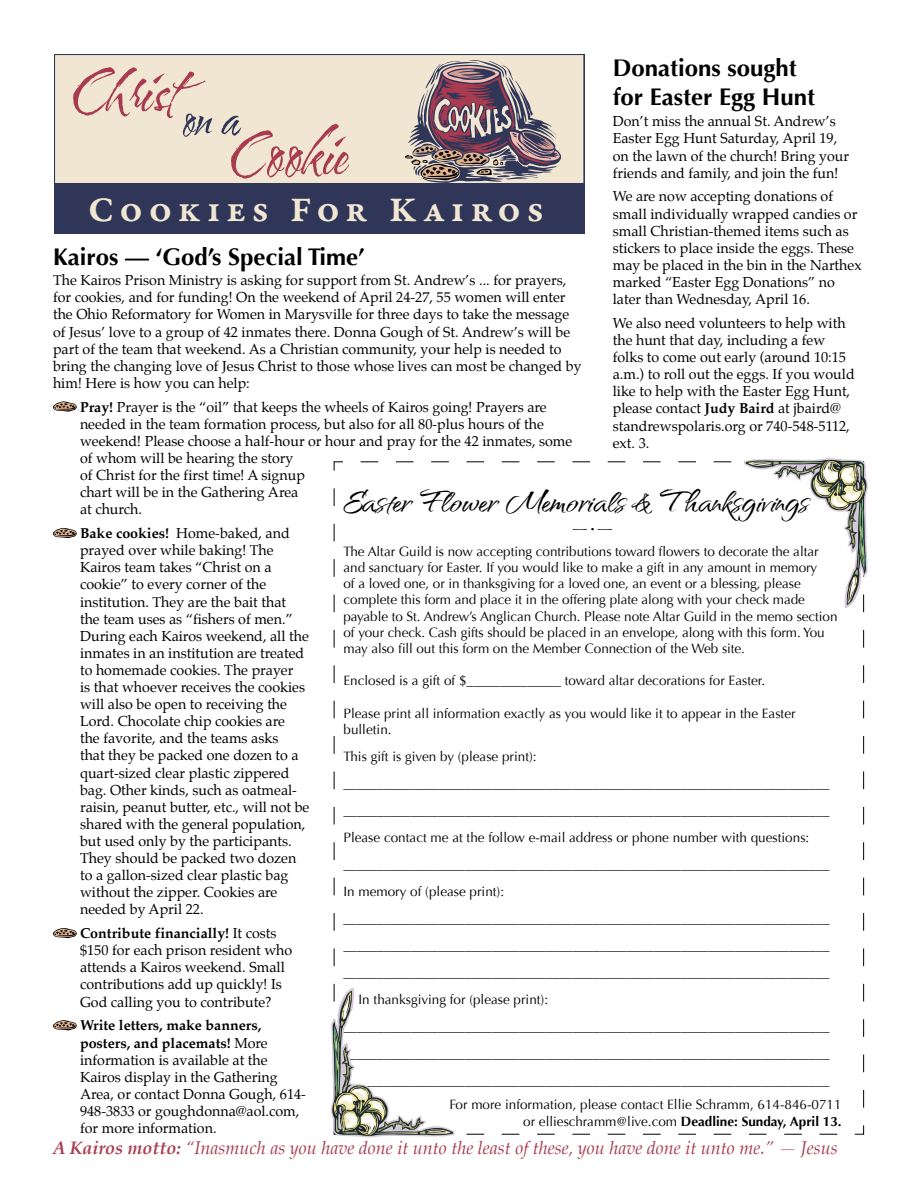
<style>
.page{position:relative;width:918px;height:1188px;background:#fff}
.page>*{position:absolute;margin:0;border:0;box-sizing:border-box;transform-origin:0 0}
.t1{font:42px "Qwitcher Bychen";letter-spacing:-.005em;color:#000}
.t2{font:36.9px "Garamond Premr Pro Smbd Capt";letter-spacing:.145em;color:#f0e6d2}
.t3{font:700 24px/28.8px "Optima";color:#000}
.t4{font:italic 18px "Palatino";color:#a93b4f}
.t5{font:15px "Galahad Std";color:#000}
.t6{font:14.25px/17.1px "Palatino";color:#000}
.t7{font:13.5px/16.2px "Optima";letter-spacing:-.005em;color:#000}
.s1{font-weight:700}
.s2{font-size:29.4px;color:#303657}
.s3{color:#303657}
</style>
<div class="page">
<svg style="left:53px;top:401px;width:24px;height:11px"></svg>
<svg style="left:53px;top:528px;width:24px;height:10px"></svg>
<svg style="left:53px;top:928px;width:24px;height:10px"></svg>
<svg style="left:53px;top:1020px;width:24px;height:10px"></svg>
<div style="left:54px;top:54px;width:530px;height:130px;background:#f0e6d2"></div>
<div style="left:54px;top:184px;width:530px;height:49px;background:#303657"></div>
<svg style="left:405px;top:60px;width:156px;height:123px;background:#a08d8f"></svg>
<svg style="left:73px;top:67px;width:139px;height:70px;background:#e2cbbe"></svg>
<svg style="left:221px;top:116px;width:128px;height:63px;background:#e0c5b9"></svg>
<svg style="left:331px;top:458px;width:537px;height:680px"></svg>
<h3 class="t3" style="left:613px;top:54px;width:204px">Donations sought for Easter Egg Hunt</h3>
<p class="t6" style="left:613px;top:113px;width:238px">Don’t miss the annual St. Andrew’s Easter Egg Hunt Saturday, April 19, on the lawn of the church! Bring your friends and family, and join the fun!</p>
<p class="t6" style="left:613px;top:188px;width:250px">We are now accepting donations of small individually wrapped candies or small Christian-themed items such as stickers to place inside the eggs. These may be placed in the bin in the Narthex marked “Easter Egg Donations” no later than Wednesday, April 16.</p>
<p class="t6" style="left:613px;top:314px;width:243px">We also need volunteers to help with the hunt that day, including a few folks to come out early (around 10:15 a.m.) to roll out the eggs. If you would like to help with the Easter Egg Hunt, please contact <span class="s1">Judy Baird</span> at jbaird@ standrewspolaris.org or 740-548-5112, ext. 3.</p>
<h2 class="t2" style="left:63px;top:187px;width:513px"><span class="s2">..</span>Cookies<span class="s3">.</span>For<span class="s3">.</span>Kairos<span class="s3">..</span></h2>
<h3 class="t3" style="left:53px;top:243px;width:313px">Kairos — ‘God’s Special Time’</h3>
<p class="t6" style="left:53px;top:272px;width:530px">The Kairos Prison Ministry is asking for support from St. Andrew’s ... for prayers, for cookies, and for funding! On the weekend of April 24-27, 55 women will enter the Ohio Reformatory for Women in Marysville for three days to take the message of Jesus’ love to a group of 42 inmates there. Donna Gough of St. Andrew’s will be part of the team that weekend. As a Christian community, your help is needed to bring the changing love of Jesus Christ to those whose lives can most be changed by him! Here is how you can help:</p>
<p class="t6" style="left:80px;top:398px;width:494px"><span class="s1">Pray!</span> Prayer is the “oil” that keeps the wheels of Kairos going! Prayers are needed in the team formation process, but also for all 80-plus hours of the weekend! Please choose a half-hour or hour and pray for the 42 inmates, some of whom will be hearing the story<br>of Christ for the first time! A signup<br>chart will be in the Gathering Area<br>at church.</p>
<p class="t6" style="left:80px;top:525px;width:231px"><span class="s1">Bake cookies!</span> Home-baked, and prayed over while baking! The<br>Kairos team takes “Christ on a cookie” to every corner of the institution. They are the bait that the team uses as “fishers of men.”<br>During each Kairos weekend, all the inmates in an institution are treated to homemade cookies. The prayer<br>is that whoever receives the cookies will also be open to receiving the<br>Lord. Chocolate chip cookies are<br>the favorite, and the teams asks<br>that they be packed one dozen to a quart-sized clear plastic zippered bag. Other kinds, such as oatmeal&shy;raisin, peanut butter, etc., will not be shared with the general population, but used only by the participants.<br>They should be packed two dozen to a gallon-sized clear plastic bag without the zipper. Cookies are needed by April 22.</p>
<p class="t6" style="left:80px;top:925px;width:214px"><span class="s1">Contribute financially!</span> It costs $150 for each prison resident who attends a Kairos weekend. Small contributions add up quickly! Is<br>God calling you to contribute?</p>
<p class="t6" style="left:80px;top:1017px;width:228px"><span class="s1">Write letters, make banners, posters, and placemats!</span> More information is available at the<br>Kairos display in the Gathering<br>Area, or contact Donna Gough, 614-<br>948-3833 or goughdonna@aol.com, for more information.</p>
<h1 class="t1" style="left:344px;top:483px;width:467px">Easter Flower Memorials &amp; Thanksgivings</h1>
<p class="t5" style="left:573px;top:519px;width:41px">— • —</p>
<p class="t7" style="left:344px;top:543px;width:495px">The Altar Guild is now accepting contributions toward flowers to decorate the altar and sanctuary for Easter. If you would like to make a gift in any amount in memory<br>of a loved one, or in thanksgiving for a loved one, an event or a blessing, please complete this form and place it in the offering plate along with your check made payable to St. Andrew’s Anglican Church. Please note Altar Guild in the memo section of your check. Cash gifts should be placed in an envelope, along with this form. You may also fill out this form on the Member Connection of the Web site.</p>
<p class="t7" style="left:344px;top:673px;width:423px">Enclosed is a gift of $______________ toward altar decorations for Easter.</p>
<p class="t7" style="left:344px;top:705px;width:454px">Please print all information exactly as you would like it to appear in the Easter bulletin.</p>
<p class="t7" style="left:344px;top:749px;width:195px">This gift is given by (please print):</p>
<p class="t7" style="left:344px;top:776px;width:488px">________________________________________________________________________</p>
<p class="t7" style="left:344px;top:803px;width:488px">________________________________________________________________________</p>
<p class="t7" style="left:344px;top:830px;width:467px">Please contact me at the follow e-mail address or phone number with questions:</p>
<p class="t7" style="left:344px;top:857px;width:488px">________________________________________________________________________</p>
<p class="t7" style="left:344px;top:884px;width:162px">In memory of (please print):</p>
<p class="t7" style="left:344px;top:911px;width:488px">________________________________________________________________________</p>
<p class="t7" style="left:344px;top:938px;width:488px">________________________________________________________________________</p>
<p class="t7" style="left:344px;top:965px;width:488px">________________________________________________________________________</p>
<p class="t7" style="left:359px;top:992px;width:191px">In thanksgiving for (please print):</p>
<p class="t7" style="left:344px;top:1019px;width:488px">________________________________________________________________________</p>
<p class="t7" style="left:344px;top:1046px;width:488px">________________________________________________________________________</p>
<p class="t7" style="left:344px;top:1073px;width:488px">________________________________________________________________________</p>
<p class="t7" style="left:449px;top:1097px;width:394px;text-align:right">For more information, please contact Ellie Schramm, 614-846-0711 or ellieschramm@live.com <span class="s1">Deadline: Sunday, April 13.</span></p>
<p class="t4" style="left:53px;top:1134px;width:787px"><span class="s1">A Kairos motto:</span> “Inasmuch as you have done it unto the least of these, you have done it unto me.” — Jesus</p>
</div>
